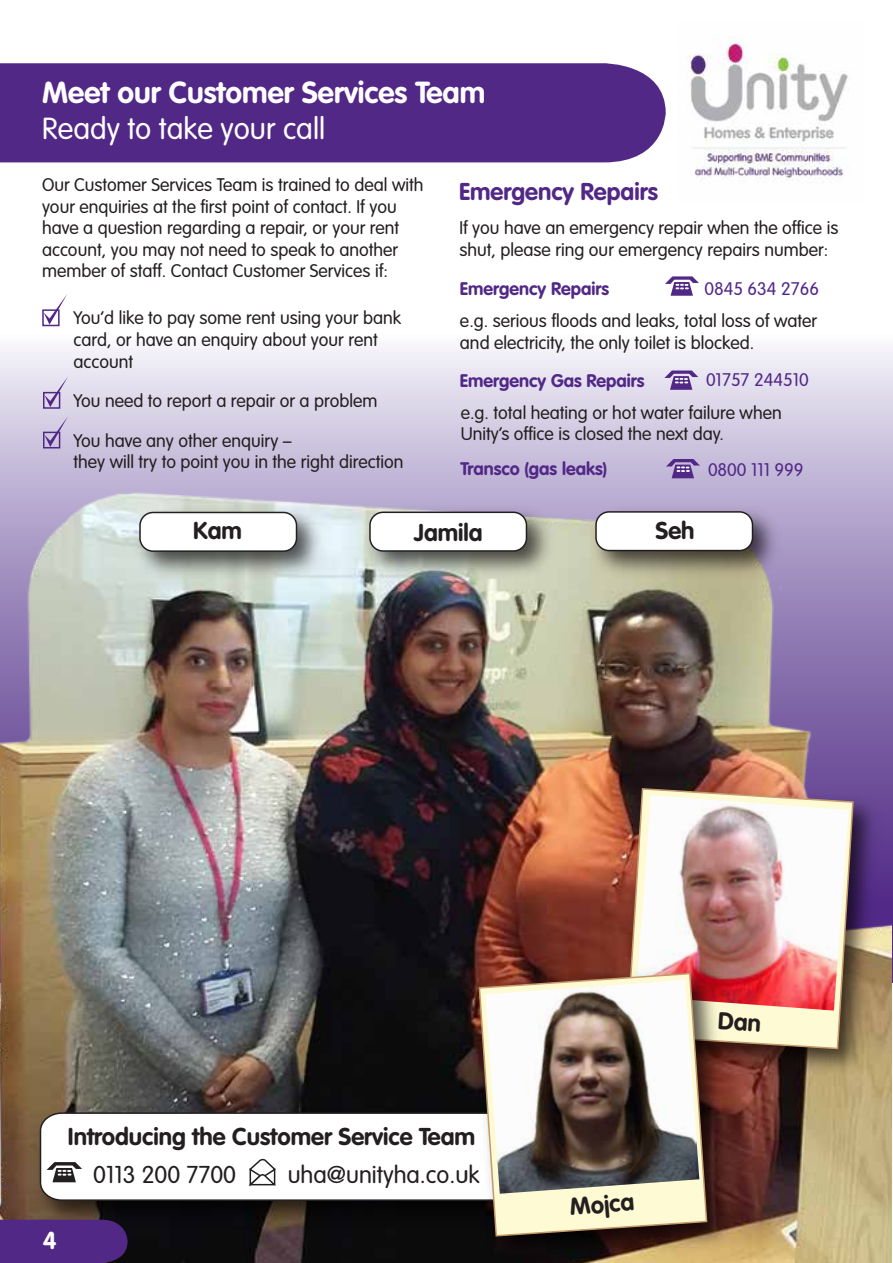
<style>
.page{position:relative;width:893px;height:1263px;background:#fff}
.page>*{position:absolute;margin:0;border:0;box-sizing:border-box;transform-origin:0 0}
.t1{font:700 30px "VAG Rounded Std";color:#fff}
.t2{font:300 30px "VAG Rounded Std";color:#fff}
.t3{font:700 24px "VAG Rounded Std";color:#231f20}
.t4{font:300 24px "VAG Rounded Std";color:#231f20}
.t5{font:700 24px "VAG Rounded Std";color:#522887}
.t6{font:700 24px "VAG Rounded Std";color:#fff}
.t7{font:300 18px/21.6px "VAG Rounded Std";color:#231f20}
.t8{font:700 18px "VAG Rounded Std";color:#522887}
.t9{font:300 18px "VAG Rounded Std";color:#522887}
</style>
<div class="page">
<div style="left:0;top:297px;width:892px;height:686px;background:linear-gradient(to right,#fafafc,#fbfafc)"></div>
<img style="left:0;top:363px;width:892px;height:900px">
<img style="left:28px;top:1100px;width:439px;height:134px">
<svg style="left:39px;top:1111px;width:428px;height:90px"></svg>
<svg style="left:47px;top:1162px;width:35px;height:20px"></svg>
<svg style="left:248px;top:1157px;width:30px;height:31px"></svg>
<img style="left:127px;top:500px;width:203px;height:85px">
<div style="left:140px;top:512px;width:156px;height:39px;background:#fff;border-radius:13px"></div>
<div style="left:139px;top:512px;width:158px;height:40px;border:2px solid #231f20;border-radius:13px"></div>
<img style="left:583px;top:499px;width:203px;height:85px">
<div style="left:596px;top:512px;width:156px;height:38px;background:#fff;border-radius:13px"></div>
<div style="left:595px;top:511px;width:158px;height:40px;border:2px solid #231f20;border-radius:13px"></div>
<img style="left:357px;top:499px;width:203px;height:86px">
<div style="left:370px;top:512px;width:156px;height:39px;background:#fff;border-radius:13px"></div>
<div style="left:369px;top:511px;width:158px;height:41px;border:2px solid #231f20;border-radius:13px"></div>
<svg style="left:44px;top:294px;width:23px;height:31px"></svg>
<div style="left:42px;top:309px;width:18px;height:17px;border:2px solid #522887"></div>
<svg style="left:44px;top:376px;width:24px;height:31px"></svg>
<div style="left:43px;top:392px;width:17px;height:17px;border:2px solid #522887"></div>
<svg style="left:44px;top:416px;width:24px;height:31px"></svg>
<div style="left:43px;top:432px;width:17px;height:16px;border:2px solid #522887"></div>
<img style="left:688px;top:41px;width:163px;height:139px">
<div style="left:0;top:63px;width:666px;height:99px;background:#522887"></div>
<svg style="left:665px;top:276px;width:34px;height:20px"></svg>
<svg style="left:664px;top:370px;width:34px;height:20px"></svg>
<svg style="left:666px;top:459px;width:34px;height:19px"></svg>
<svg style="left:0;top:1219px;width:128px;height:44px"></svg>
<img style="left:614px;top:776px;width:273px;height:306px">
<svg style="left:625px;top:787px;width:229px;height:263px"></svg>
<img style="left:636px;top:795px;width:213px;height:215px">
<img style="left:467px;top:961px;width:274px;height:302px">
<svg style="left:478px;top:972px;width:230px;height:265px"></svg>
<img style="left:485px;top:980px;width:214px;height:214px">
<svg style="left:719px;top:1012px;width:41px;height:20px"></svg>
<h1 class="t1" style="left:42px;top:75px;width:445px">Meet our Customer Services Team</h1>
<h1 class="t2" style="left:42px;top:111px;width:285px">Ready to take your call</h1>
<p class="t7" style="left:42px;top:174px;width:383px">Our Customer Services Team is trained to deal with your enquiries at the first point of contact. If you have a question regarding a repair, or your rent account, you may not need to speak to another member of staff. Contact Customer Services if:</p>
<p class="t7" style="left:73px;top:308px;width:329px">You’d like to pay some rent using your bank card, or have an enquiry about your rent account</p>
<p class="t7" style="left:73px;top:382px;width:306px;line-height:39.6px">You need to report a repair or a problem<br>You have any other enquiry –</p>
<p class="t7" style="left:73px;top:452px;width:331px">they will try to point you in the right direction</p>
<h2 class="t5" style="left:459px;top:177px;width:200px">Emergency Repairs</h2>
<p class="t7" style="left:459px;top:217px;width:380px">If you have an emergency repair when the office is shut, please ring our emergency repairs number:</p>
<p class="t8" style="left:460px;top:278px;width:151px">Emergency Repairs</p>
<p class="t9" style="left:704px;top:279px;width:116px">0845 634 2766</p>
<p class="t7" style="left:460px;top:310px;width:359px">e.g. serious floods and leaks, total loss of water and electricity, the only toilet is blocked.</p>
<p class="t8" style="left:460px;top:370px;width:186px">Emergency Gas Repairs</p>
<p class="t9" style="left:706px;top:370px;width:104px">01757 244510</p>
<p class="t7" style="left:461px;top:402px;width:322px">e.g. total heating or hot water failure when<br>Unity’s office is closed the next day.</p>
<p class="t8" style="left:460px;top:458px;width:148px">Transco (gas leaks)</p>
<p class="t9" style="left:708px;top:460px;width:97px">0800 111 999</p>
<h2 class="t3" style="left:193px;top:516px;width:50px">Kam</h2>
<h2 class="t3" style="left:414px;top:518px;width:70px">Jamila</h2>
<h2 class="t3" style="left:655px;top:516px;width:41px">Seh</h2>
<h2 class="t3" style="left:68px;top:1122px;width:409px">Introducing the Customer Service Team</h2>
<h2 class="t4" style="left:93px;top:1161px;width:144px">0113 200 7700</h2>
<h2 class="t4" style="left:288px;top:1160px;width:193px">uha@unityha.co.uk</h2>
<h2 class="t6" style="left:43px;top:1226px;width:15px">4</h2>
<h2 class="t3" style="left:569px;top:1193px;width:66px;rotate:-5deg">Mojca</h2>
</div>
